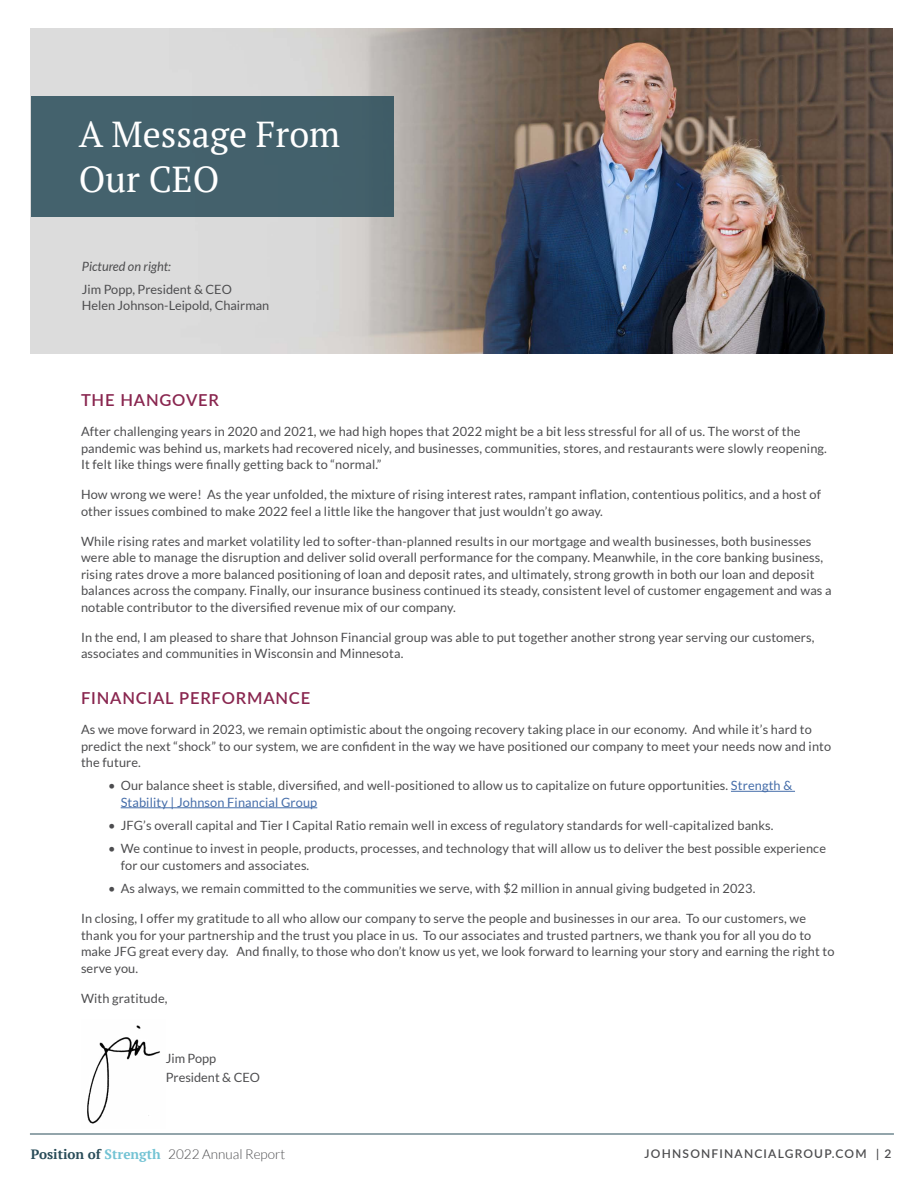
<style>
.page{position:relative;width:918px;height:1188px;background:#fff}
.page>*{position:absolute;margin:0;border:0;box-sizing:border-box;transform-origin:0 0}
.t1{font:36px/45px "PT Serif";color:#fff}
.t2{font:600 16.5px "Lato";letter-spacing:.05em;color:#89264f}
.t3{font:300 13.5px "Lato";color:#4d4d4f}
.t4{font:12.75px/16.5px "Lato";letter-spacing:.01em;color:#4d4d4f}
.t5{font:italic 12.75px "Lato";color:#4d4d4f}
.t6{font:600 12px "Lato";letter-spacing:.1em;color:#4d4d4f}
.s1{color:#456da9}
.s2{font-family:"PT Serif";font-weight:700;color:#294c59}
.s3{font-family:"PT Serif";font-weight:700;color:#73c3d4}
</style>
<div class="page">
<img style="left:30px;top:28px;width:862px;height:325px">
<div style="left:31px;top:96px;width:363px;height:121px;background:#44616c"></div>
<hr style="left:30px;top:1134px;width:864px;height:1px;background:#294c59">
<hr style="left:731px;top:791px;width:64px;height:1px;background:#456da9">
<hr style="left:121px;top:807px;width:196px;height:1px;background:#456da9">
<img style="left:87px;top:1025px;width:73px;height:99px">
<h1 class="t1" style="left:79px;top:112px;width:263px">A Message From<br>Our CEO</h1>
<p class="t5" style="left:82px;top:259px;width:91px">Pictured on right:</p>
<p class="t4" style="left:82px;top:281px;width:189px">Jim Popp, President &amp; CEO<br>Helen Johnson-Leipold, Chairman</p>
<p class="t2" style="left:81px;top:388px;width:140px">THE HANGOVER</p>
<p class="t4" style="left:81px;top:423px;width:747px">After challenging years in 2020 and 2021, we had high hopes that 2022 might be a bit less stressful for all of us. The worst of the pandemic was behind us, markets had recovered nicely, and businesses, communities, stores, and restaurants were slowly reopening.<br>It felt like things were finally getting back to “normal.”</p>
<p class="t4" style="left:81px;top:486px;width:742px">How wrong we were! As the year unfolded, the mixture of rising interest rates, rampant inflation, contentious politics, and a host of other issues combined to make 2022 feel a little like the hangover that just wouldn’t go away.</p>
<p class="t4" style="left:81px;top:533px;width:752px">While rising rates and market volatility led to softer-than-planned results in our mortgage and wealth businesses, both businesses were able to manage the disruption and deliver solid overall performance for the company. Meanwhile, in the core banking business, rising rates drove a more balanced positioning of loan and deposit rates, and ultimately, strong growth in both our loan and deposit balances across the company. Finally, our insurance business continued its steady, consistent level of customer engagement and was a notable contributor to the diversified revenue mix of our company.</p>
<p class="t4" style="left:81px;top:629px;width:735px">In the end, I am pleased to share that Johnson Financial group was able to put together another strong year serving our customers, associates and communities in Wisconsin and Minnesota.</p>
<p class="t2" style="left:81px;top:686px;width:231px">FINANCIAL PERFORMANCE</p>
<p class="t4" style="left:81px;top:721px;width:752px">As we move forward in 2023, we remain optimistic about the ongoing recovery taking place in our economy. And while it’s hard to predict the next “shock” to our system, we are confident in the way we have positioned our company to meet your needs now and into the future.</p>
<p class="t4" style="left:121px;top:777px;width:673px;text-indent:-13px">• Our balance sheet is stable, diversified, and well-positioned to allow us to capitalize on future opportunities. <span class="s1">Strength &amp;<br>Stability | Johnson Financial Group</span></p>
<p class="t4" style="left:108px;top:817px;width:667px">• JFG’s overall capital and Tier I Capital Ratio remain well in excess of regulatory standards for well-capitalized banks.</p>
<p class="t4" style="left:121px;top:840px;width:707px;text-indent:-13px">• We continue to invest in people, products, processes, and technology that will allow us to deliver the best possible experience for our customers and associates.</p>
<p class="t4" style="left:108px;top:880px;width:649px">• As always, we remain committed to the communities we serve, with $2 million in annual giving budgeted in 2023.</p>
<p class="t4" style="left:81px;top:910px;width:755px">In closing, I offer my gratitude to all who allow our company to serve the people and businesses in our area. To our customers, we thank you for your partnership and the trust you place in us. To our associates and trusted partners, we thank you for all you do to make JFG great every day. And finally, to those who don’t know us yet, we look forward to learning your story and earning the right to serve you.</p>
<p class="t4" style="left:81px;top:990px;width:88px">With gratitude,</p>
<p class="t4" style="left:166px;top:1049px;width:96px;line-height:18.8px">Jim Popp<br>President &amp; CEO</p>
<p class="t3" style="left:31px;top:1147px;width:256px"><span class="s2">Position of</span> <span class="s3">Strength</span> 2022 Annual Report</p>
<p class="t6" style="left:645px;top:1145px;width:248px">JOHNSONFINANCIALGROUP.COM | 2</p>
</div>
